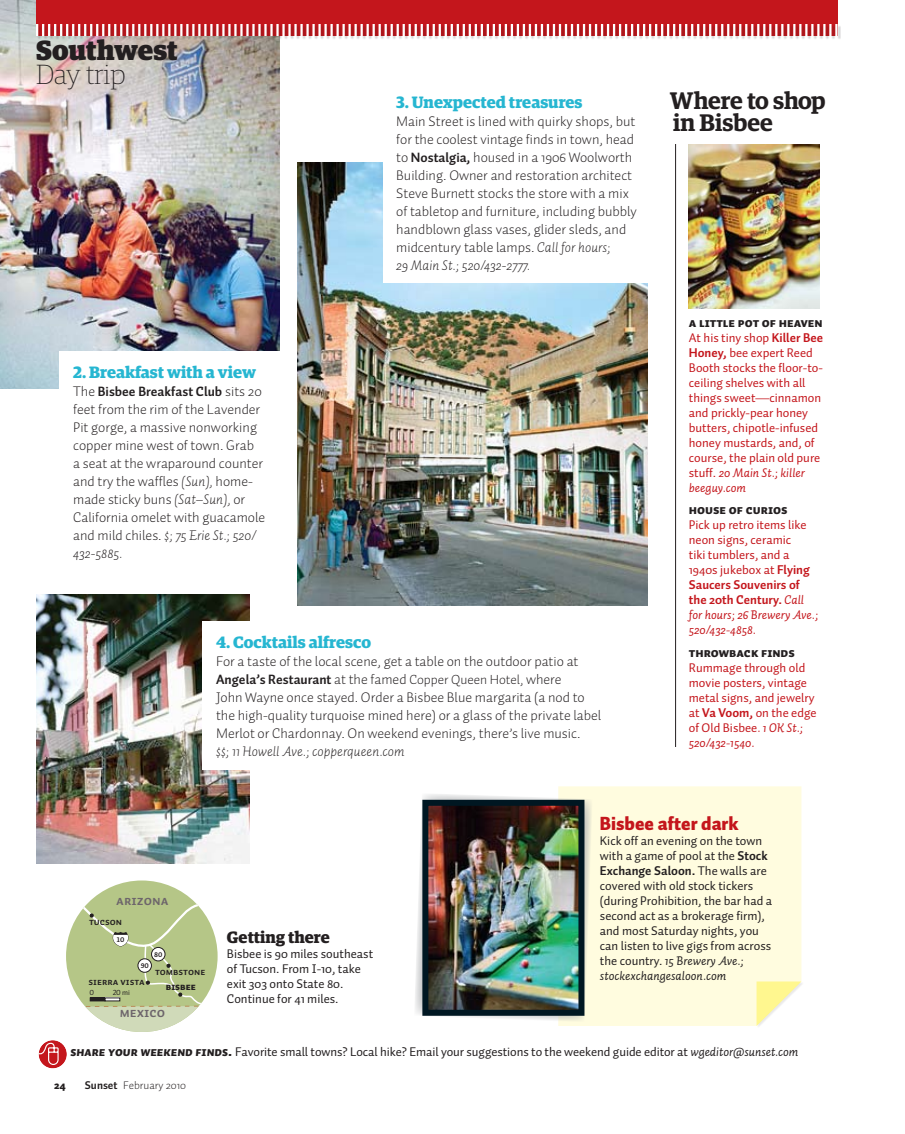
<style>
.page{position:relative;width:905px;height:1134px;background:#fff}
.page>*{position:absolute;margin:0;border:0;box-sizing:border-box;transform-origin:0 0}
.t1{font:900 27.75px "Guardian Egyp";letter-spacing:-.01em;color:#231f20}
.t2{font:100 27.75px "Guardian Egyp";color:#231f20}
.t3{font:600 24px/22.5px "Guardian Egyp";letter-spacing:-.005em;color:#231f20}
.t4{font:900 18.75px "Auto 1";color:#c4161c}
.t5{font:700 16.5px "Guardian Egyp";color:#26b6d1}
.t6{font:700 16.5px "Guardian Egyp";color:#231f20}
.t7{font:300 14.25px/18px "Auto 1";color:#231f20}
.t8{font:italic 300 14.25px/18px "Auto 2";color:#231f20}
.t9{font:700 13.5px "Auto 1";color:#231f20}
.t10{font:13.5px "Auto 1 Bold Sm Cp";color:#6d656b}
.t11{font:12.75px/15px "Auto 1";color:#231f20}
.t12{font:12.75px/15px "Auto 1";color:#c4161c}
.t13{font:italic 12.75px/15px "Auto 2";color:#c4161c}
.t14{font:italic 12.75px/15px "Auto 2";color:#231f20}
.t15{font:12.75px "Auto 1 Black Sm Cp";color:#231f20}
.t16{font:300 11.25px "Auto 1";color:#231f20}
.t17{font:900 11.25px "Auto 1";color:#231f20}
.t18{font:9.75px "Auto 1 Bold Sm Cp";color:#231f20}
.t19{font:9.75px "Auto 1 Black Sm Cp";color:#231f20}
.t20{font:7.5px "Auto 1 Regular LF";color:#231f20}
.t21{font:6.75px "Auto 1 Bold LF";color:#231f20}
.s1{font-weight:300;font-size:14.25px}
.s2{font-family:"Auto 2";font-style:italic}
.s3{font-family:"Auto 1";font-style:normal}
.s4{font-weight:700;font-size:13.5px}
.s5{font-weight:300}
.s6{font-weight:700}
.s7{font-family:"Auto 1 Black Italic Sm Cp"}
</style>
<div class="page">
<img style="left:36px;top:594px;width:214px;height:270px">
<img style="left:297px;top:162px;width:351px;height:443px">
<img style="left:0;top:0;width:279px;height:389px">
<div style="left:36px;top:0;width:801px;height:36px;background:#c4161c"></div>
<div style="left:37px;top:25px;width:804px;height:15px;background:#231f20;opacity:.2"></div>
<svg style="left:36px;top:24px;width:801px;height:12px"></svg>
<svg style="left:66px;top:889px;width:152px;height:143px"></svg>
<div style="left:90px;top:998px;width:15px;height:3px;border:1px solid #231f20"></div>
<img style="left:688px;top:144px;width:131px;height:164px">
<div style="left:558px;top:786px;width:243px;height:240px;background:#fffcdf"></div>
<svg style="left:756px;top:981px;width:45px;height:45px"></svg>
<svg style="left:415px;top:793px;width:178px;height:229px"></svg>
<img style="left:429px;top:807px;width:148px;height:202px">
<div style="left:422px;top:800px;width:162px;height:216px;border:6px solid #001722"></div>
<hr style="left:675px;top:144px;width:1px;height:603px;background:#231f20">
<div style="left:60px;top:351px;width:226px;height:221px;background:#fff"></div>
<div style="left:382px;top:76px;width:280px;height:208px;background:#fff"></div>
<div style="left:202px;top:621px;width:444px;height:149px;background:#fff"></div>
<div style="left:39px;top:1040px;width:28px;height:28px;background:#c4161c;border-radius:50%"></div>
<svg style="left:39px;top:1042px;width:20px;height:24px"></svg>
<h1 class="t1" style="left:36px;top:28px;width:143px">Southwest</h1>
<h1 class="t2" style="left:36px;top:56px;width:91px">Day trip</h1>
<p class="t5" style="left:73px;top:360px;width:184px">2. Breakfast with a view</p>
<p class="t9" style="left:73px;top:383px;width:190px"><span class="s1">The</span> Bisbee Breakfast Club <span class="s1">sits 20</span></p>
<p class="t7" style="left:73px;top:400px;width:194px">feet from the rim of the Lavender<br>Pit gorge, a massive nonworking copper mine west of town. Grab<br>a seat at the wraparound counter and try the waffles <span class="s2">(Sun),</span> home&shy;made sticky buns <span class="s2">(Sat–Sun),</span> or<br>California omelet with guacamole</p>
<p class="t8" style="left:73px;top:526px;width:185px"><span class="s3">and mild chiles.</span> $; 75 Erie St.; 520/<br>432-5885.</p>
<p class="t5" style="left:396px;top:90px;width:188px">3. Unexpected treasures</p>
<p class="t7" style="left:396px;top:112px;width:242px">Main Street is lined with quirky shops, but for the coolest vintage finds in town, head to <span class="s4">Nostalgia,</span> housed in a 1906 Woolworth Building. Owner and restoration architect Steve Burnett stocks the store with a mix of tabletop and furniture, including bubbly handblown glass vases, glider sleds, and midcentury table lamps. <span class="s2">Call for hours;</span></p>
<p class="t8" style="left:396px;top:256px;width:135px">29 Main St.; 520/432-2777.</p>
<p class="t5" style="left:216px;top:630px;width:157px">4. Cocktails alfresco</p>
<p class="t7" style="left:216px;top:652px;width:364px">For a taste of the local scene, get a table on the outdoor patio at</p>
<p class="t9" style="left:216px;top:671px;width:347px">Angela’s Restaurant <span class="s1">at the famed</span> <span class="s5">Copper Queen Hotel,</span> <span class="s1">where</span></p>
<p class="t7" style="left:216px;top:688px;width:387px">John Wayne once stayed. Order a Bisbee Blue margarita (a nod to the high-quality turquoise mined here) or a glass of the private label<br>Merlot or Chardonnay. On weekend evenings, there’s live music.</p>
<p class="t8" style="left:216px;top:742px;width:190px">$$; 11 Howell Ave.; copperqueen.com</p>
<h2 class="t3" style="left:670px;top:87px;width:157px">Where to shop in Bisbee</h2>
<p class="t15" style="left:688px;top:317px;width:135px">A little pot of heaven</p>
<p class="t12" style="left:688px;top:330px;width:136px">At his tiny shop <span class="s6">Killer Bee<br>Honey,</span> bee expert Reed<br>Booth stocks the floor-to&shy;ceiling shelves with all things sweet—cinnamon and prickly-pear honey butters, chipotle-infused honey mustards, and, of course, the plain old pure</p>
<p class="t13" style="left:688px;top:465px;width:117px"><span class="s3">stuff.</span> 20 Main St.; killer beeguy.com</p>
<p class="t15" style="left:688px;top:504px;width:100px">House of curios</p>
<p class="t12" style="left:688px;top:517px;width:122px">Pick up retro items like neon signs, ceramic tiki tumblers, and a<br>1940s jukebox at <span class="s6">Flying<br>Saucers Souvenirs of the 20th Century.</span> <span class="s2">Call</span></p>
<p class="t13" style="left:688px;top:607px;width:131px">for hours; 26 Brewery Ave.;<br>520/432-4858.</p>
<p class="t15" style="left:688px;top:646px;width:107px">Throwback finds</p>
<p class="t12" style="left:688px;top:660px;width:129px">Rummage through old movie posters, vintage metal signs, and jewelry at <span class="s6">Va Voom,</span> on the edge of Old Bisbee<span class="s2">. 1 OK St.;</span></p>
<p class="t13" style="left:688px;top:735px;width:67px">520/432-1540.</p>
<p class="t10" style="left:116px;top:894px;width:54px">Arizona</p>
<p class="t18" style="left:89px;top:917px;width:35px">Tucson</p>
<p class="t21" style="left:117px;top:935px;width:9px">10</p>
<p class="t21" style="left:154px;top:950px;width:10px">80</p>
<p class="t21" style="left:141px;top:961px;width:10px">90</p>
<p class="t18" style="left:155px;top:967px;width:52px">Tombstone</p>
<p class="t18" style="left:88px;top:977px;width:58px">Sierra Vista</p>
<p class="t19" style="left:166px;top:982px;width:31px">Bisbee</p>
<p class="t20" style="left:89px;top:988px;width:6px">0</p>
<p class="t20" style="left:113px;top:988px;width:19px">20 mi</p>
<p class="t10" style="left:120px;top:1007px;width:47px">Mexico</p>
<p class="t6" style="left:227px;top:925px;width:104px">Getting there</p>
<p class="t11" style="left:227px;top:946px;width:148px">Bisbee is 90 miles southeast of Tucson. From I-10, take exit 303 onto State 80.<br>Continue for 41 miles.</p>
<h3 class="t4" style="left:600px;top:811px;width:140px">Bisbee after dark</h3>
<p class="t11" style="left:600px;top:833px;width:174px">Kick off an evening on the town with a game of pool at the <span class="s6">Stock<br>Exchange Saloon.</span> The walls are covered with old stock tickers (during Prohibition, the bar had a second act as a brokerage firm), and most Saturday nights, you can listen to live gigs from across</p>
<p class="t14" style="left:600px;top:953px;width:145px"><span class="s3">the country.</span> 15 Brewery Ave.; stockexchangesaloon.com</p>
<p class="t11" style="left:71px;top:1044px;width:729px"><span class="s7">Share your weekend finds.</span> Favorite small towns? Local hike? Email your suggestions to the weekend guide editor at <span class="s2">wgeditor@sunset.com</span></p>
<p class="t17" style="left:54px;top:1078px;width:13px">24</p>
<p class="t16" style="left:85px;top:1078px;width:103px"><span class="s6">Sunset</span> February 2010</p>
</div>
